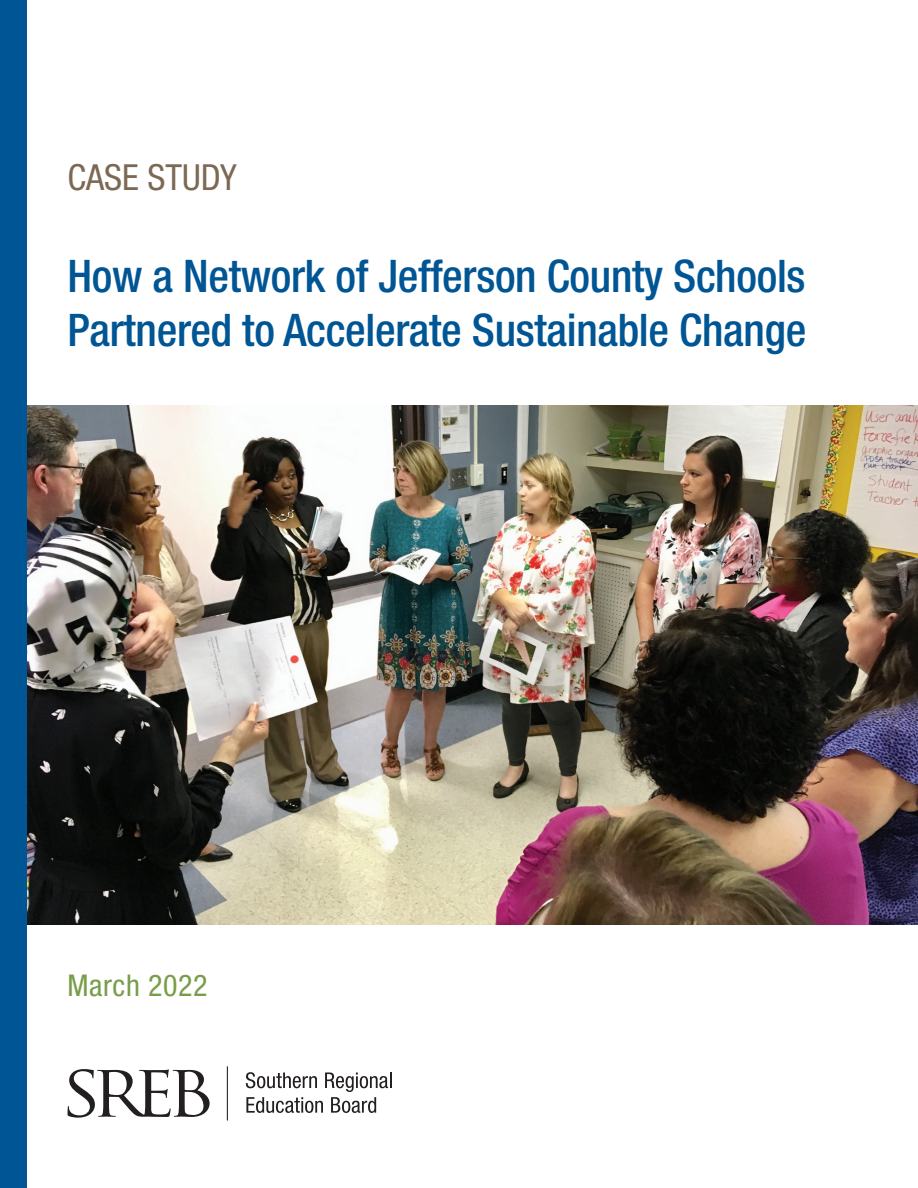
<style>
.page{position:relative;width:918px;height:1188px;background:#fff}
.page>*{position:absolute;margin:0;border:0;box-sizing:border-box;transform-origin:0 0}
.t1{font:500 condensed 45px/54px "Helvetica Neue";letter-spacing:-.005em;color:#005594}
.t2{font:condensed 36px "Helvetica Neue";color:#7c6954}
.t3{font:condensed 30px "Helvetica Neue";letter-spacing:.02em;color:#789d4a}
</style>
<div class="page">
<img style="left:27px;top:405px;width:891px;height:520px">
<div style="left:0;top:0;width:27px;height:1188px;background:#005594"></div>
<svg style="left:246px;top:1072px;width:145px;height:41px"></svg>
<hr style="left:227px;top:1066px;width:1px;height:54px;background:#231f20">
<svg style="left:68px;top:1069px;width:142px;height:49px"></svg>
<p class="t2" style="left:68px;top:157px;width:171px">CASE STUDY</p>
<p class="t1" style="left:68px;top:248px;width:740px">How a Network of Jefferson County Schools<br>Partnered to Accelerate Sustainable Change</p>
<p class="t3" style="left:68px;top:968px;width:142px">March 2022</p>
</div>
